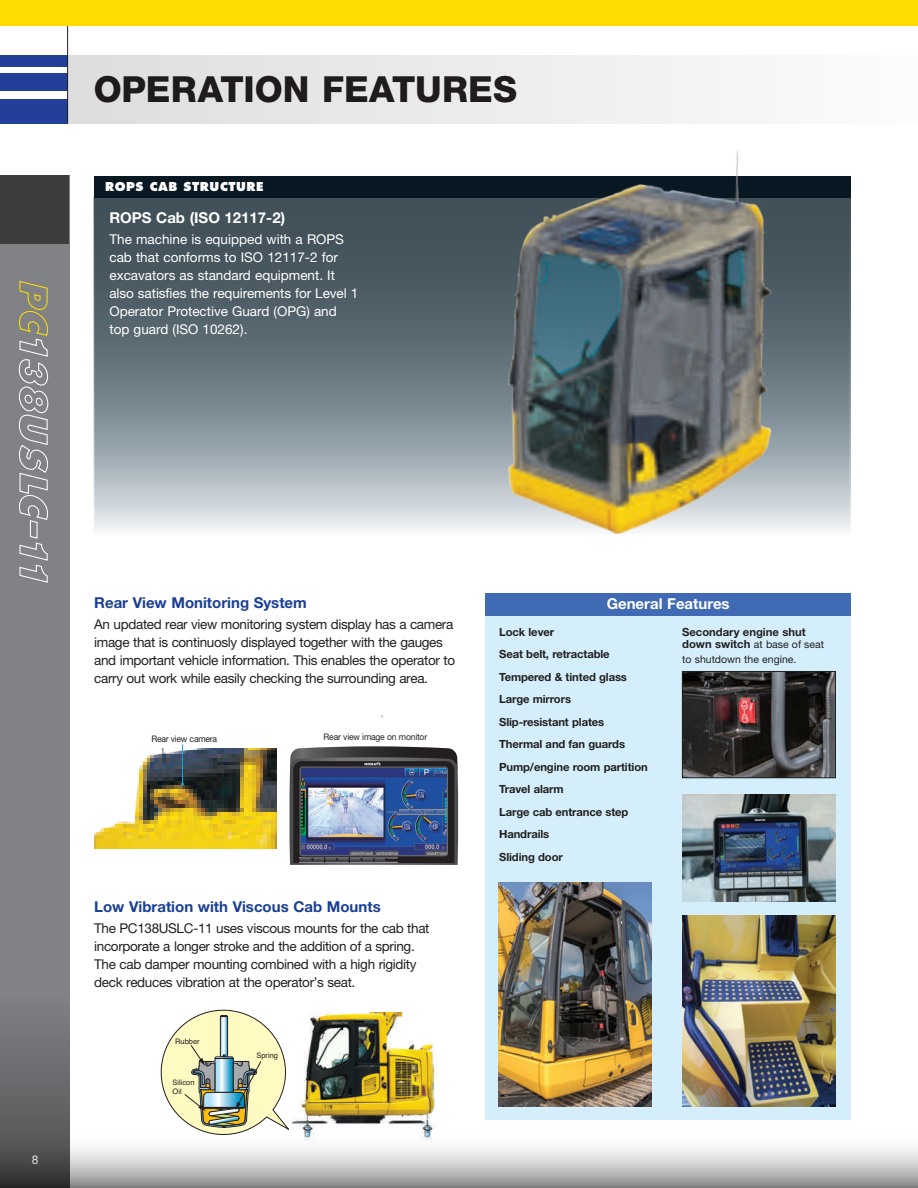
<style>
.page{position:relative;width:918px;height:1188px;background:#fff}
.page>*{position:absolute;margin:0;border:0;box-sizing:border-box;transform-origin:0 0}
.t1{font:800 36px "Helvetica Neue LT Pro";color:#231f20}
.t2{font:700 15px "Helvetica Neue LT Pro";color:#1b3f94}
.t3{font:700 15px "Helvetica Neue";color:#fff}
.t4{font:13.5px/18px "Helvetica Neue LT Pro";letter-spacing:-.025em;color:#231f20}
.t5{font:13.5px/18px "Helvetica Neue";color:#fff}
.t6{font:12px "Komatsu VI";letter-spacing:.05em;color:#fff}
.t7{font:12px "Helvetica Neue LT Pro";color:#fff}
.t8{font:700 11.25px/22.5px "Helvetica Neue";letter-spacing:-.01em;color:#231f20}
.t9{font:10.5px/14.4px "Helvetica Neue LT Pro";color:#231f20}
.t10{font:9px "Helvetica Neue LT Pro";letter-spacing:-.02em;color:#231f20;scale:.95 1}
.t11{font:7.5px/9px "Helvetica";color:#231f20}
.s1{font-family:"Helvetica Neue";font-weight:700;font-size:11.25px}
</style>
<div class="page">
<div style="left:68px;top:55px;width:850px;height:68px;background:linear-gradient(to right,#deddde,#fbfcfc)"></div>
<div style="left:0;top:99px;width:68px;height:24px;background:#223f99"></div>
<div style="left:0;top:55px;width:68px;height:12px;background:#223f99"></div>
<div style="left:0;top:74px;width:68px;height:17px;background:#223f99"></div>
<svg style="left:96px;top:200px;width:752px;height:332px;background:#76848b"></svg>
<div style="left:94px;top:176px;width:756px;height:22px;background:#071822"></div>
<div style="left:485px;top:599px;width:365px;height:521px;background:#d4effb"></div>
<div style="left:485px;top:593px;width:365px;height:22px;background:#406ab4"></div>
<img style="left:289px;top:746px;width:169px;height:119px">
<img style="left:94px;top:748px;width:183px;height:101px">
<hr style="left:182px;top:744px;width:1px;height:40px;background:#00aeef">
<img style="left:487px;top:151px;width:302px;height:384px">
<img style="left:293px;top:1013px;width:143px;height:120px">
<svg style="left:161px;top:1010px;width:128px;height:123px"></svg>
<img style="left:684px;top:673px;width:150px;height:103px">
<div style="left:682px;top:671px;width:154px;height:107px;border:1px solid #231f20"></div>
<img style="left:682px;top:795px;width:153px;height:106px">
<img style="left:682px;top:915px;width:153px;height:192px">
<img style="left:498px;top:883px;width:153px;height:224px">
<hr style="left:67px;top:0;width:1px;height:123px;background:#231f20">
<svg style="left:0;top:243px;width:69px;height:890px;background:#7c7e81"></svg>
<div style="left:0;top:175px;width:69px;height:68px;background:#3d3d3e"></div>
<svg style="left:18px;top:280px;width:31px;height:303px;background:#91928f"></svg>
<div style="left:0;top:0;width:918px;height:25px;background:#ffdc01"></div>
<svg style="left:0;top:1133px;width:918px;height:55px"></svg>
<h1 class="t1" style="left:93px;top:68px;width:425px">OPERATION FEATURES</h1>
<p class="t6" style="left:105px;top:180px;width:160px">ROPS CAB STRUCTURE</p>
<p class="t3" style="left:109px;top:208px;width:177px">ROPS Cab (ISO 12117-2)</p>
<p class="t5" style="left:109px;top:230px;width:250px">The machine is equipped with a ROPS cab that conforms to ISO 12117-2 for excavators as standard equipment. It also satisfies the requirements for Level 1<br>Operator Protective Guard (OPG) and top guard (ISO 10262).</p>
<p class="t7" style="left:32px;top:1153px;width:8px">8</p>
<p class="t2" style="left:94px;top:593px;width:214px">Rear View Monitoring System</p>
<p class="t4" style="left:94px;top:615px;width:362px">An updated rear view monitoring system display has a camera image that is continuosly displayed together with the gauges and important vehicle information. This enables the operator to carry out work while easily checking the surrounding area.</p>
<p class="t10" style="left:151px;top:733px;width:71px">Rear view camera</p>
<p class="t10" style="left:324px;top:731px;width:111px">Rear view image on monitor</p>
<p class="t2" style="left:94px;top:897px;width:288px">Low Vibration with Viscous Cab Mounts</p>
<p class="t4" style="left:94px;top:919px;width:337px">The PC138USLC-11 uses viscous mounts for the cab that incorporate a longer stroke and the addition of a spring.<br>The cab damper mounting combined with a high rigidity deck reduces vibration at the operator’s seat.</p>
<p class="t11" style="left:175px;top:1037px;width:26px">Rubber</p>
<p class="t11" style="left:173px;top:1078px;width:24px">Silicon<br>Oil</p>
<p class="t11" style="left:256px;top:1051px;width:23px">Spring</p>
<p class="t3" style="left:607px;top:594px;width:124px">General Features</p>
<p class="t8" style="left:499px;top:620px;width:150px">Lock lever<br>Seat belt, retractable<br>Tempered &amp; tinted glass<br>Large mirrors<br>Slip-resistant plates<br>Thermal and fan guards<br>Pump/engine room partition<br>Travel alarm<br>Large cab entrance step<br>Handrails<br>Sliding door</p>
<p class="t8" style="left:682px;top:620px;width:125px">Secondary engine shut</p>
<p class="t9" style="left:682px;top:637px;width:143px"><span class="s1">down switch</span> at base of seat to shutdown the engine.</p>
</div>
